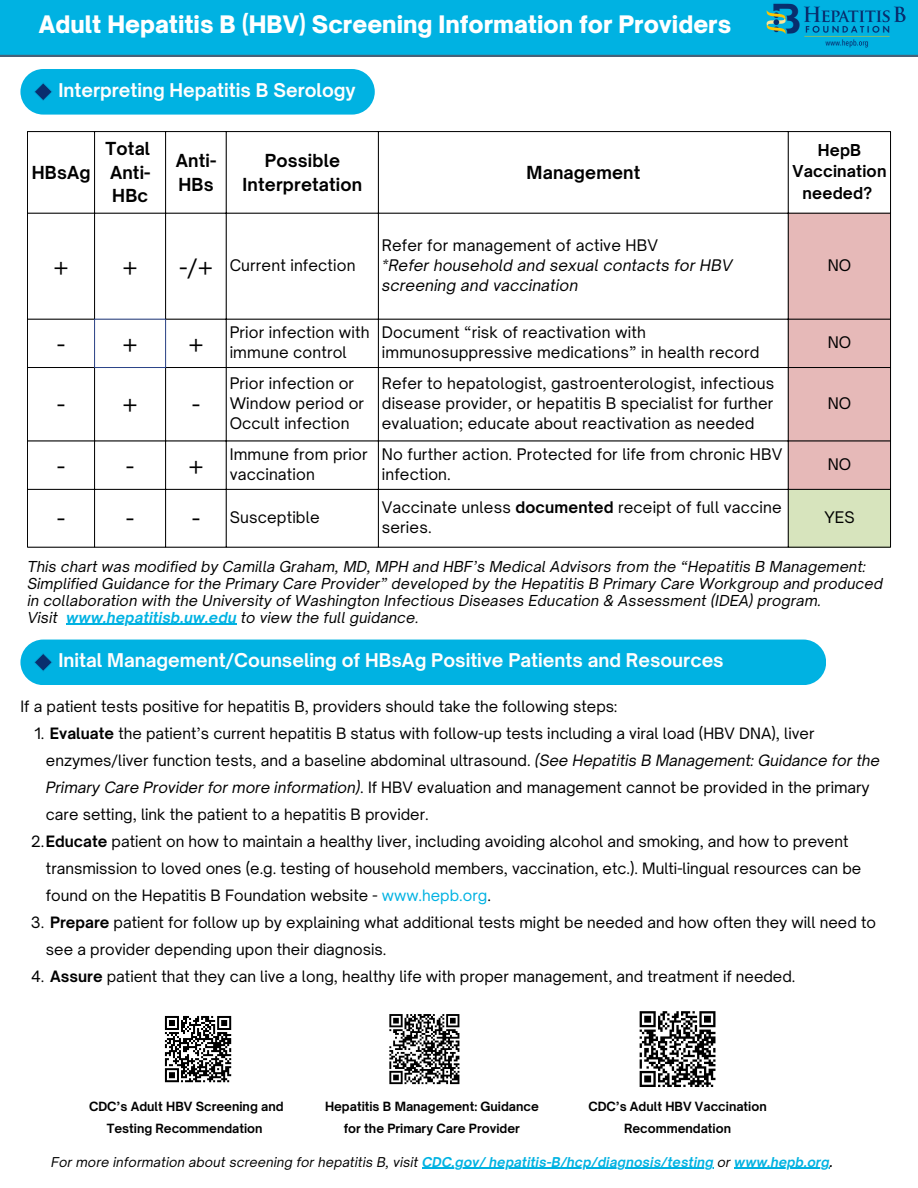
<style>
.page{position:relative;width:918px;height:1188px;background:#fff}
.page>*{position:absolute;margin:0;border:0;box-sizing:border-box;transform-origin:0 0}
.t1{font:900 23.1px "Open Sauce One";color:#fff}
.t2{font:22.95px "Open Sauce One";color:#000}
.t3{font:700 18.15px "Open Sauce One";color:#fffefe}
.t4{font:700 17.25px/23.4px "Open Sauce One";letter-spacing:.01em;color:#000}
.t5{font:700 15.75px/21.1px "Open Sauce One";letter-spacing:.01em;color:#000;text-align:center}
.t6{font:15.3px/20.1px "Open Sauce One";letter-spacing:.01em;color:#000}
.t7{font:italic 15.3px/20.1px "Open Sauce One";letter-spacing:.01em;color:#000}
.t8{font:15px/27px "Open Sauce One";color:#000}
.t9{font:italic 14.4px/16.8px "Open Sauce One";letter-spacing:.01em;color:#000}
.t10{font:italic 13.05px "Open Sauce One";letter-spacing:.01em;color:#000}
.t11{font:700 12.15px/21.3px "Open Sauce One";color:#000;text-align:center}
.s1{font-weight:700}
.s2{font-weight:700;color:#00b2e2}
.s3{font-style:italic}
.s4{color:#00b2e2}
</style>
<div class="page">
<div style="left:0;top:0;width:918px;height:57px;background:#00b2e2"></div>
<img style="left:763px;top:0;width:148px;height:52px">
<div style="left:20px;top:69px;width:355px;height:46px;background:#00b2e2;border-radius:23px"></div>
<svg style="left:34px;top:83px;width:18px;height:18px"></svg>
<div style="left:789px;top:214px;width:101px;height:275px;background:#e6b9b8"></div>
<div style="left:788px;top:489px;width:103px;height:58px;background:#d7e4bd"></div>
<hr style="left:27px;top:132px;width:1px;height:415px;background:#000">
<hr style="left:94px;top:132px;width:1px;height:187px;background:#000">
<hr style="left:94px;top:368px;width:1px;height:179px;background:#000">
<hr style="left:165px;top:132px;width:1px;height:187px;background:#000">
<hr style="left:165px;top:368px;width:1px;height:179px;background:#000">
<hr style="left:226px;top:132px;width:1px;height:415px;background:#000">
<hr style="left:378px;top:132px;width:1px;height:415px;background:#000">
<hr style="left:788px;top:132px;width:1px;height:415px;background:#000">
<hr style="left:890px;top:132px;width:1px;height:415px;background:#000">
<hr style="left:27px;top:131px;width:864px;height:1px;background:#000">
<hr style="left:27px;top:213px;width:864px;height:1px;background:#000">
<hr style="left:27px;top:319px;width:67px;height:1px;background:#000">
<hr style="left:166px;top:319px;width:725px;height:1px;background:#000">
<hr style="left:27px;top:367px;width:67px;height:1px;background:#000">
<hr style="left:166px;top:367px;width:725px;height:1px;background:#000">
<hr style="left:27px;top:441px;width:864px;height:1px;background:#000">
<hr style="left:27px;top:489px;width:864px;height:1px;background:#000">
<hr style="left:27px;top:547px;width:864px;height:1px;background:#000">
<hr style="left:94px;top:319px;width:1px;height:48px;background:#2c4488">
<hr style="left:165px;top:319px;width:1px;height:48px;background:#2c4488">
<hr style="left:94px;top:319px;width:72px;height:1px;background:#2c4488">
<hr style="left:94px;top:367px;width:72px;height:1px;background:#2c4488">
<hr style="left:66px;top:624px;width:171px;height:1px;background:#00b2e2">
<div style="left:20px;top:640px;width:806px;height:45px;background:#00b2e2;border-radius:23px"></div>
<svg style="left:34px;top:653px;width:18px;height:18px"></svg>
<hr style="left:422px;top:1168px;width:292px;height:1px;background:#00b2e2">
<hr style="left:734px;top:1168px;width:96px;height:1px;background:#00b2e2">
<svg style="left:639px;top:1011px;width:77px;height:76px"></svg>
<svg style="left:389px;top:1014px;width:71px;height:71px"></svg>
<svg style="left:164px;top:1016px;width:68px;height:67px"></svg>
<h1 class="t1" style="left:39px;top:10px;width:694px">Adult Hepatitis B (HBV) Screening Information for Providers</h1>
<p class="t3" style="left:58px;top:79px;width:299px">Interpreting Hepatitis B Serology</p>
<p class="t4" style="left:32px;top:160px;width:60px">HBsAg</p>
<h2 class="t4" style="left:106px;top:137px;width:46px">Total</h2>
<p class="t4" style="left:110px;top:160px;width:42px">Anti-<br>HBc</p>
<p class="t4" style="left:176px;top:149px;width:42px">Anti-<br>HBs</p>
<p class="t4" style="left:243px;top:149px;width:121px;text-align:center">Possible<br>Interpretation</p>
<p class="t4" style="left:527px;top:160px;width:115px">Management</p>
<p class="t5" style="left:793px;top:140px;width:95px">HepB<br>Vaccination needed?</p>
<p class="t2" style="left:54px;top:253px;width:16px">+</p>
<p class="t2" style="left:123px;top:253px;width:16px">+</p>
<p class="t2" style="left:179px;top:253px;width:35px">-/+</p>
<p class="t6" style="left:230px;top:255px;width:127px">Current infection</p>
<p class="t6" style="left:382px;top:235px;width:278px">Refer for management of active HBV</p>
<p class="t7" style="left:382px;top:255px;width:352px">*Refer household and sexual contacts for HBV screening and vaccination</p>
<p class="t6" style="left:828px;top:255px;width:25px">NO</p>
<p class="t2" style="left:57px;top:330px;width:9px">-</p>
<p class="t2" style="left:123px;top:330px;width:16px">+</p>
<p class="t2" style="left:189px;top:330px;width:16px">+</p>
<p class="t2" style="left:57px;top:390px;width:9px">-</p>
<p class="t2" style="left:123px;top:390px;width:16px">+</p>
<p class="t2" style="left:192px;top:390px;width:9px">-</p>
<p class="t2" style="left:57px;top:452px;width:9px">-</p>
<p class="t2" style="left:126px;top:452px;width:9px">-</p>
<p class="t2" style="left:189px;top:452px;width:16px">+</p>
<p class="t6" style="left:230px;top:322px;width:141px">Prior infection with immune control</p>
<p class="t6" style="left:382px;top:322px;width:379px">Document “risk of reactivation with immunosuppressive medications” in health record</p>
<p class="t6" style="left:828px;top:332px;width:25px">NO</p>
<p class="t6" style="left:230px;top:373px;width:126px">Prior infection or</p>
<p class="t6" style="left:230px;top:393px;width:136px">Window period or</p>
<p class="t6" style="left:230px;top:413px;width:121px">Occult infection</p>
<p class="t6" style="left:382px;top:373px;width:394px;text-align:justify">Refer to hepatologist, gastroenterologist, infectious disease provider, or hepatitis B specialist for further evaluation; educate about reactivation as needed</p>
<p class="t6" style="left:828px;top:393px;width:25px">NO</p>
<p class="t6" style="left:230px;top:444px;width:139px">Immune from prior vaccination</p>
<p class="t6" style="left:382px;top:444px;width:402px">No further action. Protected for life from chronic HBV infection.</p>
<p class="t6" style="left:828px;top:454px;width:25px">NO</p>
<p class="t2" style="left:57px;top:504px;width:9px">-</p>
<p class="t2" style="left:126px;top:504px;width:9px">-</p>
<p class="t2" style="left:192px;top:504px;width:9px">-</p>
<p class="t6" style="left:230px;top:507px;width:92px">Susceptible</p>
<p class="t6" style="left:382px;top:497px;width:401px">Vaccinate unless <span class="s1">documented</span> receipt of full vaccine series.</p>
<p class="t6" style="left:824px;top:507px;width:32px">YES</p>
<p class="t9" style="left:27px;top:558px;width:857px">This chart was modified by Camilla Graham, MD, MPH and HBF’s Medical Advisors from the “Hepatitis B Management:<br>Simplified Guidance for the Primary Care Provider” developed by the Hepatitis B Primary Care Workgroup and produced in collaboration with the University of Washington Infectious Diseases Education &amp; Assessment (IDEA) program.<br>Visit</p>
<p class="t9" style="left:66px;top:609px;width:354px"><span class="s2">www.hepatitisb.uw.edu</span> to view the full guidance.</p>
<h3 class="t3" style="left:58px;top:649px;width:667px">Inital Management/Counseling of HBsAg Positive Patients and Resources</h3>
<p class="t8" style="left:20px;top:693px;width:598px">If a patient tests positive for hepatitis B, providers should take the following steps:</p>
<h2 class="t8" style="left:46px;top:720px;width:835px;text-indent:-12px">1. <span class="s1">Evaluate</span> the patient’s current hepatitis B status with follow-up tests including a viral load (HBV DNA), liver enzymes/liver function tests, and a baseline abdominal ultrasound. <span class="s3">(See Hepatitis B Management: Guidance for the Primary Care Provider for more information)</span>. If HBV evaluation and management cannot be provided in the primary care setting, link the patient to a hepatitis B provider.</h2>
<h3 class="t8" style="left:46px;top:828px;width:817px;text-indent:-15px">2.<span class="s1">Educate</span> patient on how to maintain a healthy liver, including avoiding alcohol and smoking, and how to prevent transmission to loved ones (e.g. testing of household members, vaccination, etc.). Multi-lingual resources can be found on the Hepatitis B Foundation website - <span class="s4">www.hepb.org</span>.</h3>
<p class="t8" style="left:46px;top:909px;width:832px;text-indent:-15px">3. <span class="s1">Prepare</span> patient for follow up by explaining what additional tests might be needed and how often they will need to see a provider depending upon their diagnosis.</p>
<p class="t8" style="left:31px;top:963px;width:766px">4. <span class="s1">Assure</span> patient that they can live a long, healthy life with proper management, and treatment if needed.</p>
<h4 class="t11" style="left:89px;top:1096px;width:196px">CDC’s Adult HBV Screening and<br>Testing Recommendation</h4>
<p class="t11" style="left:325px;top:1096px;width:215px">Hepatitis B Management: Guidance for the Primary Care Provider</p>
<p class="t11" style="left:588px;top:1096px;width:180px">CDC’s Adult HBV Vaccination<br>Recommendation</p>
<p class="t10" style="left:51px;top:1154px;width:783px">For more information about screening for hepatitis B, visit <span class="s2">CDC.gov/ hepatitis-B/hcp/diagnosis/testing</span> or <span class="s2">www.hepb.org</span><span class="s1">.</span></p>
</div>
